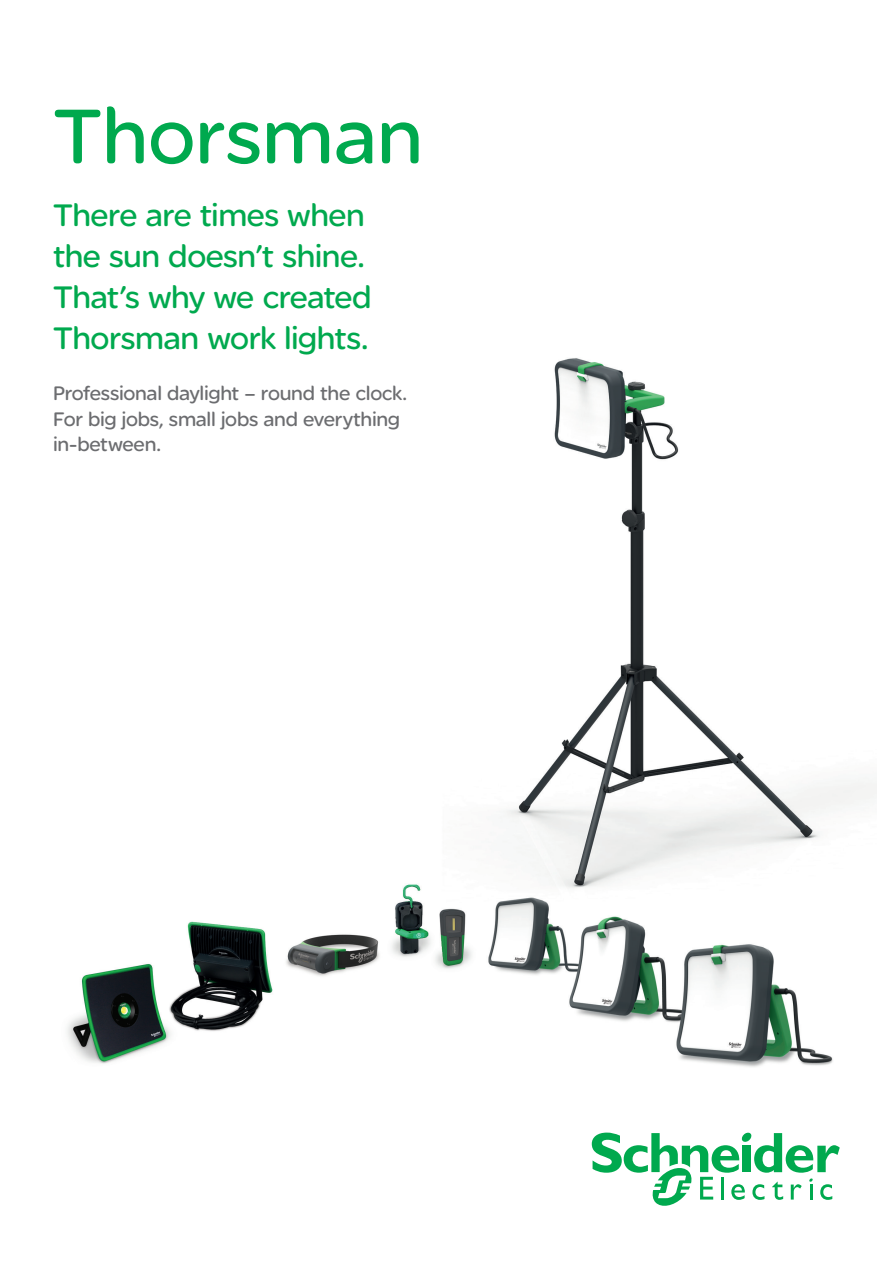
<style>
.page{position:relative;width:893px;height:1263px;background:#fff}
.page>*{position:absolute;margin:0;border:0;box-sizing:border-box;transform-origin:0 0}
.t1{font:82.5px "SE Optimist";color:#00a94e}
.t2{font:33.3px/41.1px "SE Optimist";letter-spacing:-.015em;color:#00a94e}
.t3{font:21px/25.5px "SE Optimist";letter-spacing:-.015em;color:#6c6d70}
</style>
<div class="page">
<img style="left:67px;top:358px;width:810px;height:785px">
<svg style="left:592px;top:1132px;width:248px;height:74px"></svg>
<h1 class="t1" style="left:53px;top:89px;width:372px">Thorsman</h1>
<h2 class="t2" style="left:53px;top:194px;width:320px">There are times when the sun doesn’t shine.<br>That’s why we created<br>Thorsman work lights.</h2>
<p class="t3" style="left:53px;top:380px;width:355px">Professional daylight – round the clock.<br>For big jobs, small jobs and everything in-between.</p>
</div>
